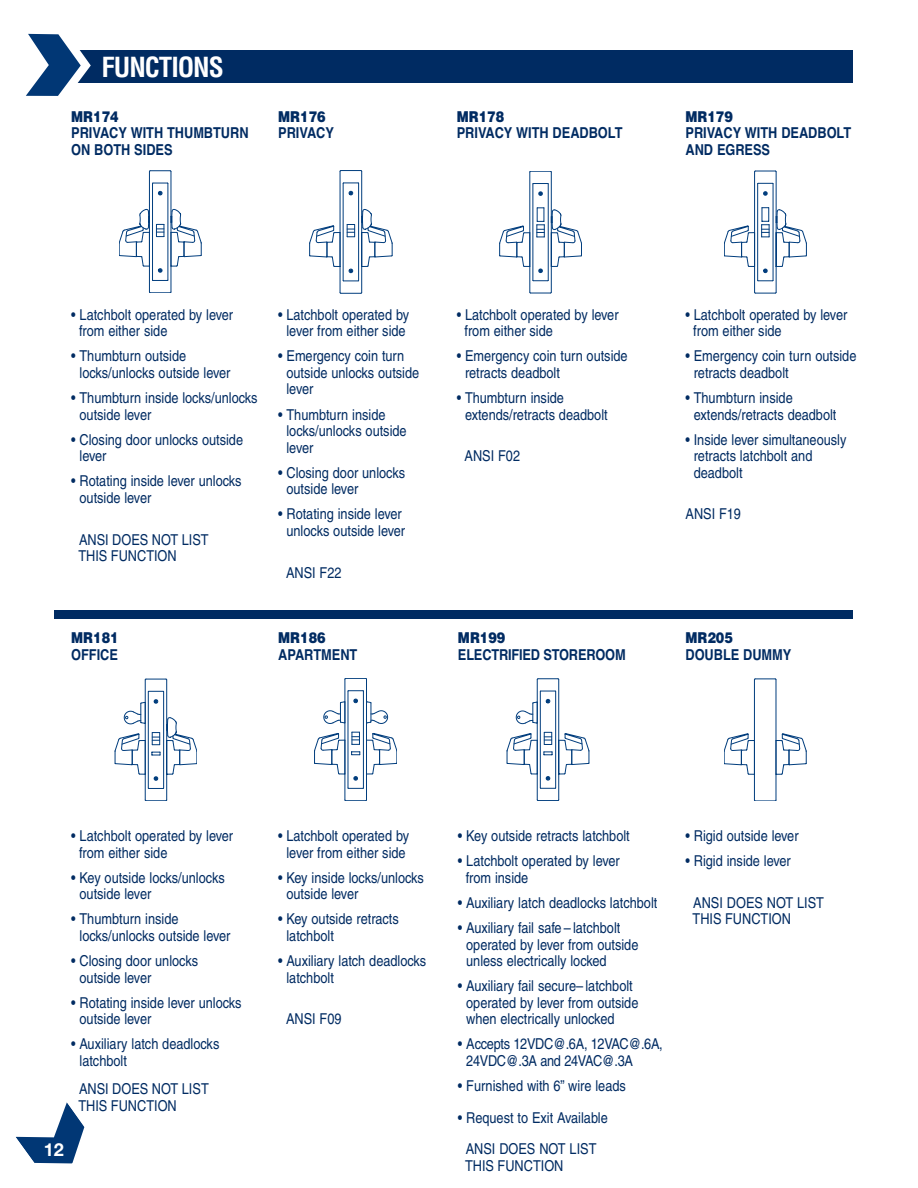
<style>
.page{position:relative;width:918px;height:1188px;background:#fff}
.page>*{position:absolute;margin:0;border:0;box-sizing:border-box;transform-origin:0 0}
.t1{font:700 condensed 27px "Helvetica";letter-spacing:-.04em;color:#fff}
.t2{font:700 18px "Helvetica Neue";color:#fff}
.t3{font:15px/16.5px "Helvetica";color:#002b62;scale:.85 1}
.t4{font:700 15px/16.5px "Helvetica";color:#002b62;scale:.85 1}
.t5{font:15px/16.5px "Helvetica";letter-spacing:-.025em;color:#002b62;scale:.85 1}
.t6{font:900 15px "Helvetica";color:#002b62;scale:.85 1}
</style>
<div class="page">
<svg style="left:16px;top:1102px;width:68px;height:61px"></svg>
<div style="left:54px;top:50px;width:799px;height:32px;background:#002b62"></div>
<svg style="left:26px;top:34px;width:65px;height:62px"></svg>
<div style="left:54px;top:610px;width:799px;height:9px;background:#002b62"></div>
<svg style="left:310px;top:170px;width:83px;height:124px"></svg>
<hr style="left:149px;top:171px;width:1px;height:121px;background:#013d7d">
<hr style="left:171px;top:171px;width:1px;height:121px;background:#013d7d">
<svg style="left:150px;top:171px;width:21px;height:1px"></svg>
<svg style="left:119px;top:183px;width:83px;height:110px"></svg>
<svg style="left:500px;top:171px;width:82px;height:122px"></svg>
<hr style="left:345px;top:679px;width:1px;height:121px;background:#013d7d">
<hr style="left:366px;top:679px;width:1px;height:121px;background:#013d7d">
<svg style="left:345px;top:800px;width:22px;height:1px"></svg>
<svg style="left:314px;top:690px;width:83px;height:99px"></svg>
<svg style="left:345px;top:678px;width:22px;height:1px"></svg>
<svg style="left:115px;top:679px;width:82px;height:122px"></svg>
<svg style="left:724px;top:171px;width:83px;height:122px"></svg>
<svg style="left:507px;top:679px;width:82px;height:122px"></svg>
<svg style="left:724px;top:679px;width:82px;height:122px"></svg>
<h1 class="t1" style="left:102px;top:51px;width:124px">FUNCTIONS</h1>
<p class="t6" style="left:71px;top:111px;width:57px">MR174</p>
<p class="t4" style="left:71px;top:125px;width:210px">PRIVACY WITH THUMBTURN<br>ON BOTH SIDES</p>
<p class="t6" style="left:278px;top:111px;width:57px">MR176</p>
<p class="t4" style="left:278px;top:125px;width:67px">PRIVACY</p>
<p class="t6" style="left:457px;top:111px;width:57px">MR178</p>
<p class="t4" style="left:457px;top:125px;width:197px">PRIVACY WITH DEADBOLT</p>
<p class="t6" style="left:686px;top:111px;width:57px">MR179</p>
<p class="t4" style="left:686px;top:125px;width:197px">PRIVACY WITH DEADBOLT<br>AND EGRESS</p>
<p class="t3" style="left:79px;top:308px;width:183px;text-indent:-8px">• Latchbolt operated by lever from either side</p>
<p class="t3" style="left:80px;top:349px;width:179px;text-indent:-8px">• Thumbturn outside locks/unlocks outside lever</p>
<p class="t3" style="left:80px;top:391px;width:211px;text-indent:-8px">• Thumbturn inside locks/unlocks outside lever</p>
<p class="t3" style="left:80px;top:433px;width:194px;text-indent:-8px">• Closing door unlocks outside lever</p>
<p class="t3" style="left:80px;top:474px;width:192px;text-indent:-8px">• Rotating inside lever unlocks outside lever</p>
<p class="t3" style="left:78px;top:532px;width:155px">ANSI DOES NOT LIST<br>THIS FUNCTION</p>
<p class="t3" style="left:278px;top:308px;width:156px;text-align:center">• Latchbolt operated by lever from either side</p>
<p class="t3" style="left:287px;top:349px;width:158px;text-indent:-8px">• Emergency coin turn outside unlocks outside lever</p>
<p class="t3" style="left:287px;top:408px;width:143px;text-indent:-8px">• Thumbturn inside locks/unlocks outside lever</p>
<p class="t3" style="left:287px;top:466px;width:141px;text-indent:-8px">• Closing door unlocks outside lever</p>
<p class="t3" style="left:278px;top:507px;width:151px;text-align:center">• Rotating inside lever unlocks outside lever</p>
<p class="t3" style="left:286px;top:565px;width:67px">ANSI F22</p>
<p class="t6" style="left:71px;top:632px;width:57px">MR181</p>
<p class="t4" style="left:71px;top:646px;width:56px">OFFICE</p>
<p class="t6" style="left:278px;top:632px;width:57px">MR186</p>
<p class="t4" style="left:278px;top:646px;width:95px">APARTMENT</p>
<p class="t3" style="left:465px;top:308px;width:183px;text-indent:-8px">• Latchbolt operated by lever from either side</p>
<p class="t3" style="left:465px;top:349px;width:193px;text-indent:-8px">• Emergency coin turn outside retracts deadbolt</p>
<p class="t3" style="left:465px;top:391px;width:169px;text-indent:-8px">• Thumbturn inside extends/retracts deadbolt</p>
<p class="t3" style="left:465px;top:449px;width:67px">ANSI F02</p>
<p class="t6" style="left:458px;top:632px;width:57px">MR199</p>
<p class="t4" style="left:458px;top:646px;width:199px">ELECTRIFIED STOREROOM</p>
<p class="t3" style="left:693px;top:308px;width:183px;text-indent:-8px">• Latchbolt operated by lever from either side</p>
<p class="t3" style="left:694px;top:349px;width:193px;text-indent:-8px">• Emergency coin turn outside retracts deadbolt</p>
<p class="t3" style="left:694px;top:391px;width:169px;text-indent:-8px">• Thumbturn inside extends/retracts deadbolt</p>
<p class="t3" style="left:694px;top:433px;width:181px;text-indent:-8px">• Inside lever simultaneously retracts latchbolt and deadbolt</p>
<p class="t3" style="left:686px;top:507px;width:67px">ANSI F19</p>
<p class="t6" style="left:685px;top:632px;width:57px">MR205</p>
<p class="t4" style="left:685px;top:646px;width:126px">DOUBLE DUMMY</p>
<p class="t3" style="left:79px;top:829px;width:183px;text-indent:-8px">• Latchbolt operated by lever from either side</p>
<p class="t3" style="left:80px;top:871px;width:172px;text-indent:-8px">• Key outside locks/unlocks outside lever</p>
<p class="t3" style="left:80px;top:912px;width:179px;text-indent:-8px">• Thumbturn inside locks/unlocks outside lever</p>
<p class="t3" style="left:80px;top:954px;width:141px;text-indent:-8px">• Closing door unlocks outside lever</p>
<p class="t3" style="left:80px;top:996px;width:192px;text-indent:-8px">• Rotating inside lever unlocks outside lever</p>
<p class="t3" style="left:80px;top:1037px;width:166px;text-indent:-8px">• Auxiliary latch deadlocks latchbolt</p>
<p class="t3" style="left:78px;top:1082px;width:155px">ANSI DOES NOT LIST<br>THIS FUNCTION</p>
<p class="t2" style="left:44px;top:1143px;width:21px">12</p>
<p class="t3" style="left:278px;top:829px;width:156px;text-align:center">• Latchbolt operated by lever from either side</p>
<p class="t3" style="left:286px;top:871px;width:163px;text-indent:-8px">• Key inside locks/unlocks outside lever</p>
<p class="t3" style="left:286px;top:912px;width:134px;text-indent:-8px">• Key outside retracts latchbolt</p>
<p class="t3" style="left:287px;top:954px;width:166px;text-indent:-8px">• Auxiliary latch deadlocks latchbolt</p>
<p class="t3" style="left:286px;top:1012px;width:67px">ANSI F09</p>
<p class="t3" style="left:458px;top:829px;width:204px">• Key outside retracts latchbolt</p>
<p class="t3" style="left:466px;top:854px;width:183px;text-indent:-8px">• Latchbolt operated by lever from inside</p>
<p class="t3" style="left:458px;top:896px;width:236px">• Auxiliary latch deadlocks latchbolt</p>
<p class="t3" style="left:466px;top:921px;width:204px;text-indent:-8px">• Auxiliary fail safe – latchbolt operated by lever from outside unless electrically locked</p>
<p class="t3" style="left:466px;top:979px;width:204px;text-indent:-8px">• Auxiliary fail secure– latchbolt operated by lever from outside when electrically unlocked</p>
<p class="t5" style="left:466px;top:1037px;width:233px;text-indent:-8px">• Accepts 12VDC@.6A, 12VAC@.6A,<br>24VDC@.3A and 24VAC@.3A</p>
<p class="t3" style="left:458px;top:1079px;width:199px">• Furnished with 6” wire leads</p>
<p class="t3" style="left:458px;top:1103px;width:178px;line-height:31.5px;text-align:center">• Request to Exit Available<br>ANSI DOES NOT LIST</p>
<p class="t3" style="left:465px;top:1158px;width:117px">THIS FUNCTION</p>
<p class="t3" style="left:685px;top:829px;width:135px">• Rigid outside lever</p>
<p class="t3" style="left:685px;top:854px;width:125px">• Rigid inside lever</p>
<p class="t3" style="left:693px;top:896px;width:156px">ANSI DOES NOT LIST<br>THIS FUNCTION</p>
</div>
